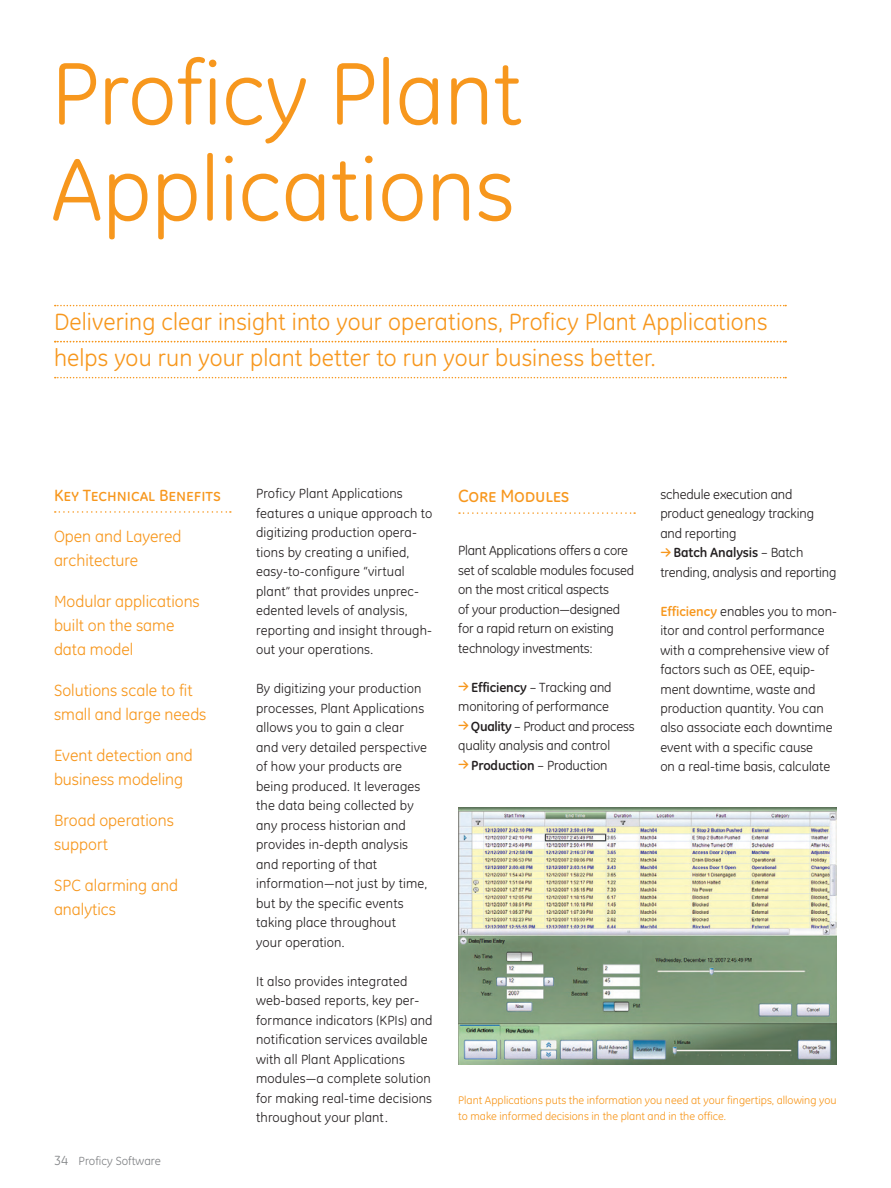
<style>
.page{position:relative;width:891px;height:1188px;background:#fff}
.page>*{position:absolute;margin:0;border:0;box-sizing:border-box;transform-origin:0 0}
.t1{font:90px/96px "GE Inspira";color:#f7971d}
.t2{font:24px/36px "GE Inspira";letter-spacing:.005em;color:#f7971d}
.t3{font:18px "GE Inspira Medium SC";letter-spacing:-.01em;color:#f7971d}
.t4{font:16.5px/24px "GE Inspira";color:#f7971d}
.t5{font:16.5px "GE Inspira Medium SC";color:#f7971d}
.t6{font:13.5px/19.5px "GE Inspira";letter-spacing:.01em;color:#231f20}
.t7{font:13.5px/19.5px "GE Inspira";letter-spacing:-.01em;color:#231f20}
.t8{font:13.5px/19.5px "GE Inspira";letter-spacing:-.015em;color:#231f20}
.t9{font:13.5px "GE Inspira";letter-spacing:-.025em;color:#231f20}
.t10{font:12px "GE Inspira";color:#808285}
.t11{font:11.25px/16.5px "GE Inspira";color:#f7971d}
.s1{font-size:13.5px}
.s2{font-weight:700}
.s3{font-weight:700;color:#f7971d}
</style>
<div class="page">
<svg style="left:459px;top:512px;width:176px;height:2px"></svg>
<svg style="left:55px;top:305px;width:731px;height:1px"></svg>
<svg style="left:55px;top:341px;width:731px;height:1px"></svg>
<svg style="left:55px;top:377px;width:731px;height:1px"></svg>
<svg style="left:55px;top:511px;width:176px;height:2px"></svg>
<img style="left:458px;top:808px;width:379px;height:257px">
<h1 class="t1" style="left:51px;top:45px;width:473px">Proficy Plant<br>Applications</h1>
<h2 class="t2" style="left:54px;top:304px;width:715px">Delivering clear insight into your operations, Proficy Plant Applications helps you run your plant better to run your business better.</h2>
<p class="t5" style="left:54px;top:485px;width:169px">Key Technical Benefits</p>
<p class="t4" style="left:54px;top:524px;width:129px">Open and Layered architecture</p>
<p class="t4" style="left:54px;top:589px;width:147px">Modular applications built on the same data model</p>
<p class="t4" style="left:54px;top:678px;width:154px">Solutions scale to fit small and large needs</p>
<p class="t4" style="left:54px;top:743px;width:140px">Event detection and business modeling</p>
<p class="t4" style="left:54px;top:808px;width:122px">Broad operations support</p>
<p class="t4" style="left:54px;top:873px;width:125px">SPC alarming and analytics</p>
<p class="t10" style="left:54px;top:1154px;width:108px"><span class="s1">34</span> Proficy Software</p>
<p class="t6" style="left:256px;top:484px;width:178px">Proficy Plant Applications features a unique approach to digitizing production opera&shy;tions by creating a unified, easy-to-configure “virtual plant” that provides unprec&shy;edented levels of analysis, reporting and insight through&shy;out your operations.</p>
<p class="t6" style="left:256px;top:679px;width:173px">By digitizing your production processes, Plant Applications allows you to gain a clear and very detailed perspective of how your products are being produced. It leverages the data being collected by any process historian and provides in-depth analysis and reporting of that information—not just by time, but by the specific events taking place throughout<br>your operation.</p>
<p class="t6" style="left:256px;top:971px;width:178px">It also provides integrated web-based reports, key per&shy;formance indicators (KPIs) and notification services available with all Plant Applications modules—a complete solution for making real-time decisions throughout your plant.</p>
<h3 class="t3" style="left:458px;top:485px;width:113px">Core Modules</h3>
<p class="t8" style="left:458px;top:541px;width:177px">Plant Applications offers a core set of scalable modules focused on the most critical aspects<br>of your production—designed for a rapid return on existing technology investments:</p>
<p class="t7" style="left:471px;top:677px;width:142px"><span class="s2">Efficiency</span> – Tracking and</p>
<p class="t7" style="left:458px;top:697px;width:152px">monitoring of performance</p>
<p class="t9" style="left:471px;top:718px;width:165px"><span class="s2">Quality</span> – Product and process</p>
<p class="t7" style="left:458px;top:736px;width:153px">quality analysis and control</p>
<p class="t7" style="left:471px;top:755px;width:138px"><span class="s2">Production</span> – Production</p>
<p class="t7" style="left:660px;top:484px;width:155px">schedule execution and product genealogy tracking and reporting</p>
<p class="t7" style="left:660px;top:543px;width:178px;text-indent:13px"><span class="s2">Batch Analysis</span> – Batch trending, analysis and reporting</p>
<p class="t6" style="left:660px;top:601px;width:178px"><span class="s3">Efficiency</span> enables you to mon&shy;itor and control performance with a comprehensive view of factors such as OEE, equip&shy;ment downtime, waste and production quantity. You can also associate each downtime event with a specific cause<br>on a real-time basis, calculate</p>
<p class="t11" style="left:458px;top:1092px;width:380px">Plant Applications puts the information you need at your fingertips, allowing you to make informed decisions in the plant and in the office.</p>
</div>
